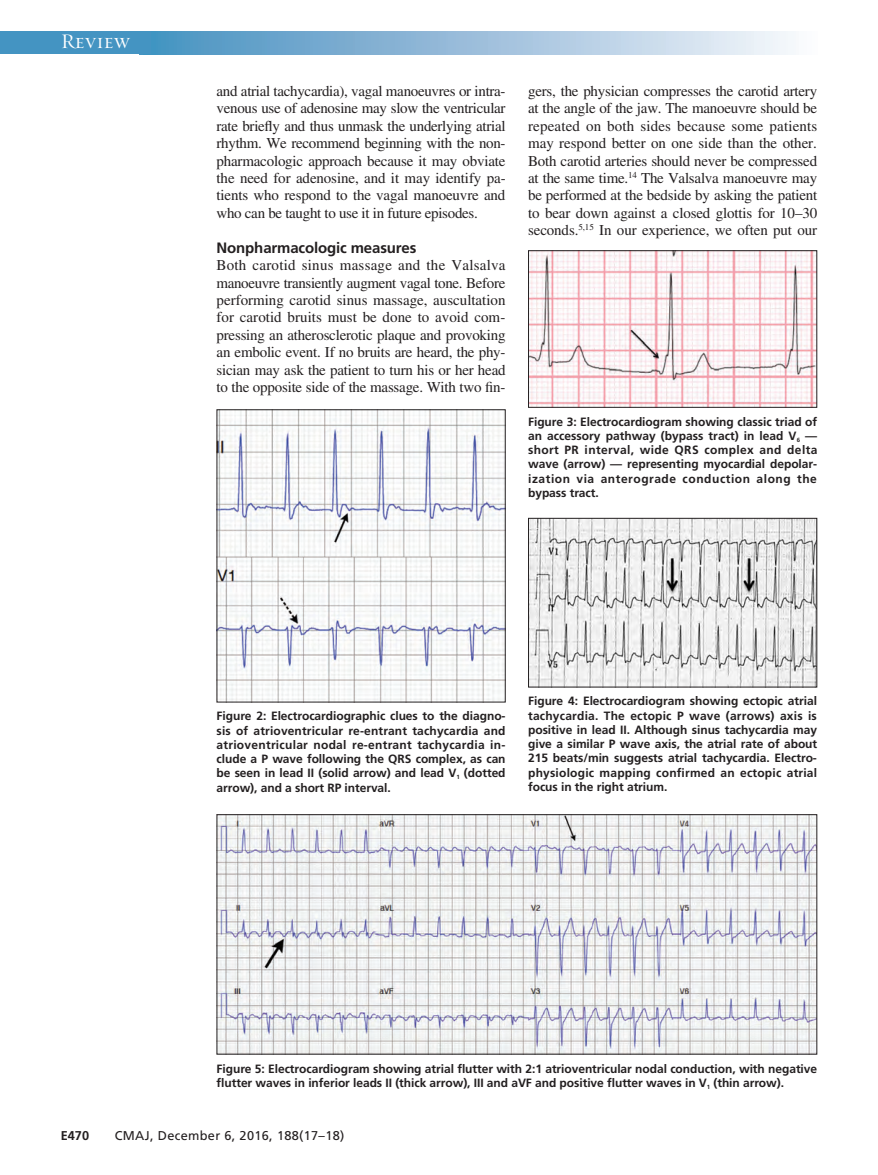
<style>
.page{position:relative;width:878px;height:1175px;background:#fff}
.page>*{position:absolute;margin:0;border:0;box-sizing:border-box;transform-origin:0 0}
.t1{font:21px "Requiem Display HTF Small Caps";letter-spacing:.005em;color:#fff}
.t2{font:15px/17.4px "Times LT Std";letter-spacing:-.015em;color:#231f20;text-align:justify}
.t3{font:700 15px "Frutiger LT Std";letter-spacing:-.01em;color:#231f20}
.t4{font:12.75px "Frutiger LT Std";letter-spacing:.025em;color:#231f20}
.t5{font:700 12.75px "Frutiger LT Std";color:#231f20}
.t6{font:700 12px/14.2px "Frutiger LT Std";letter-spacing:-.005em;color:#231f20;text-align:justify}
</style>
<div class="page">
<div style="left:139px;top:32px;width:678px;height:22px;background:linear-gradient(to right,#438dbe,#f9f7fb)"></div>
<div style="left:0;top:32px;width:151px;height:22px;background:#4494c2"></div>
<img style="left:218px;top:816px;width:597px;height:236px">
<div style="left:216px;top:814px;width:601px;height:240px;border:1px solid #231f20"></div>
<img style="left:530px;top:520px;width:285px;height:165px">
<div style="left:528px;top:518px;width:289px;height:169px;border:1px solid #231f20"></div>
<img style="left:530px;top:252px;width:285px;height:154px">
<div style="left:528px;top:250px;width:289px;height:158px;border:1px solid #231f20"></div>
<img style="left:218px;top:411px;width:285px;height:289px">
<h1 class="t1" style="left:61px;top:29px;width:70px">Review</h1>
<p class="t2" style="left:216px;top:82px;width:291px">and atrial tachycardia), vagal manoeuvres or intra&shy;venous use of adenosine may slow the ventricular rate briefly and thus unmask the underlying atrial rhythm. We recommend beginning with the non&shy;pharmacologic approach because it may obviate the need for adenosine, and it may identify pa&shy;tients who respond to the vagal manoeuvre and who can be taught to use it in future episodes.</p>
<p class="t3" style="left:216px;top:239px;width:201px">Nonpharmacologic measures</p>
<p class="t2" style="left:216px;top:256px;width:290px">Both carotid sinus massage and the Valsalva manoeuvre transiently augment vagal tone. Before performing carotid sinus massage, auscultation for carotid bruits must be done to avoid com&shy;pressing an atherosclerotic plaque and provoking an embolic event. If no bruits are heard, the phy&shy;sician may ask the patient to turn his or her head to the opposite side of the massage. With two fin-</p>
<p class="t2" style="left:528px;top:82px;width:291px">gers, the physician compresses the carotid artery at the angle of the jaw. The manoeuvre should be repeated on both sides because some patients may respond better on one side than the other.<br>Both carotid arteries should never be compressed at the same time.<sup>14</sup> The Valsalva manoeuvre may be performed at the bedside by asking the patient to bear down against a closed glottis for 10–30 seconds.<sup>5,15</sup> In our experience, we often put our</p>
<p class="t6" style="left:528px;top:414px;width:291px">Figure 3: Electrocardiogram showing classic triad of an accessory pathway (bypass tract) in lead V<sub>6</sub> — short PR interval, wide QRS complex and delta wave (arrow) — representing myocardial depolar&shy;ization via anterograde conduction along the bypass tract.</p>
<p class="t6" style="left:216px;top:709px;width:290px">Figure 2: Electrocardiographic clues to the diagno&shy;sis of atrioventricular re-entrant tachycardia and atrioventricular nodal re-entrant tachycardia in&shy;clude a P wave following the QRS complex, as can be seen in lead II (solid arrow) and lead V<sub>1</sub> (dotted arrow), and a short RP interval.</p>
<p class="t6" style="left:528px;top:694px;width:290px">Figure 4: Electrocardiogram showing ectopic atrial tachycardia. The ectopic P wave (arrows) axis is positive in lead II. Although sinus tachycardia may give a similar P wave axis, the atrial rate of about 215 beats/min suggests atrial tachycardia. Electro&shy;physiologic mapping confirmed an ectopic atrial focus in the right atrium.</p>
<p class="t6" style="left:216px;top:1061px;width:602px">Figure 5: Electrocardiogram showing atrial flutter with 2:1 atrioventricular nodal conduction, with negative flutter waves in inferior leads II (thick arrow), III and aVF and positive flutter waves in V<sub>1</sub> (thin arrow).</p>
<p class="t5" style="left:61px;top:1127px;width:30px">E470</p>
<p class="t4" style="left:115px;top:1127px;width:231px">CMAJ, December 6, 2016, 188(17–18)</p>
</div>
